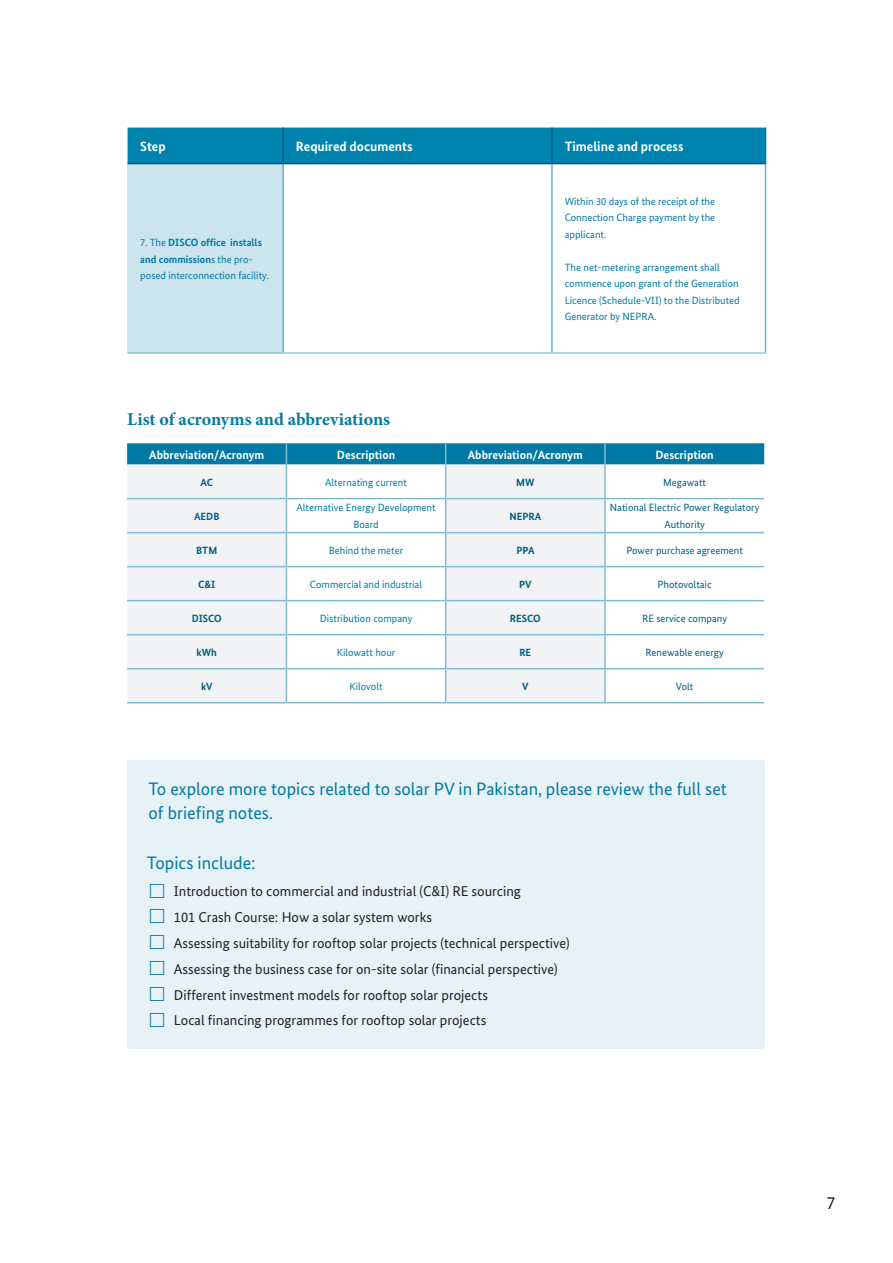
<style>
.page{position:relative;width:893px;height:1263px;background:#fff}
.page>*{position:absolute;margin:0;border:0;box-sizing:border-box;transform-origin:0 0}
.h2_blauer_Kasten{font:18px/24px "Bundes Sans";color:#007aa4}
.t1{font:700 18px "Minion Pro";letter-spacing:-.005em;color:#007aa4}
.Checkbox_blauer_Kast{font:18px "Bundes Sans";color:#007aa4}
.t2{font:18px "Bundes Sans";color:#231f20}
.t3{font:14.25px "Bundes Sans";color:#231f20}
.Tabelle_Head_neg{font:700 13.5px "Bundes Sans";color:#fff}
.Tabelle_inhalt{font:700 12px "Bundes Sans";color:#fff}
.Tabelle_inhalt-2{font:10.5px/16.5px "Bundes Sans";color:#007aa4}
.Tabelle_zemtriert{font:10.5px/16.5px "Bundes Sans";color:#005e80;text-align:center}
.Tabelle_Links_bold{font:10.5px/16.5px "Bundes Sans";color:#007aa4}
.Tabelle_zemtriert-2{font:700 10.5px "Bundes Sans";color:#005e80}
.s1{font-weight:700}
</style>
<div class="page">
<div style="left:128px;top:128px;width:637px;height:35px;background:#0083ac"></div>
<div style="left:128px;top:164px;width:155px;height:189px;background:#cce4ed"></div>
<svg style="left:284px;top:164px;width:481px;height:189px"></svg>
<hr style="left:282px;top:128px;width:2px;height:35px;background:#005e80">
<hr style="left:551px;top:128px;width:2px;height:35px;background:#005e80">
<hr style="left:283px;top:353px;width:269px;height:1px;background:#67b0ce">
<hr style="left:552px;top:353px;width:214px;height:1px;background:#67b0ce">
<hr style="left:128px;top:353px;width:155px;height:1px;background:#67b0ce">
<hr style="left:551px;top:164px;width:2px;height:189px;background:#67b0ce">
<hr style="left:765px;top:164px;width:1px;height:189px;background:#67b0ce">
<hr style="left:282px;top:164px;width:2px;height:189px;background:#67b0ce">
<hr style="left:128px;top:163px;width:155px;height:1px;background:#005e80">
<hr style="left:283px;top:163px;width:269px;height:1px;background:#005e80">
<hr style="left:552px;top:163px;width:214px;height:1px;background:#005e80">
<hr style="left:765px;top:128px;width:1px;height:35px;background:#007aa4">
<div style="left:127px;top:760px;width:638px;height:84px;background:#e6f2f6"></div>
<div style="left:127px;top:842px;width:638px;height:52px;background:#e6f2f6"></div>
<div style="left:127px;top:871px;width:638px;height:48px;background:#e6f2f6"></div>
<div style="left:127px;top:896px;width:638px;height:49px;background:#e6f2f6"></div>
<div style="left:127px;top:922px;width:638px;height:49px;background:#e6f2f6"></div>
<div style="left:127px;top:948px;width:638px;height:48px;background:#e6f2f6"></div>
<div style="left:127px;top:974px;width:638px;height:48px;background:#e6f2f6"></div>
<div style="left:127px;top:1000px;width:638px;height:48px;background:#e6f2f6"></div>
<div style="left:127px;top:465px;width:159px;height:237px;background:#f2f3f4"></div>
<svg style="left:287px;top:465px;width:477px;height:237px"></svg>
<hr style="left:127px;top:498px;width:159px;height:1px;background:#80bcd2">
<hr style="left:286px;top:498px;width:160px;height:1px;background:#80bcd2">
<hr style="left:446px;top:498px;width:159px;height:1px;background:#80bcd2">
<hr style="left:605px;top:498px;width:159px;height:1px;background:#80bcd2">
<hr style="left:127px;top:532px;width:159px;height:1px;background:#80bcd2">
<hr style="left:286px;top:532px;width:160px;height:1px;background:#80bcd2">
<hr style="left:446px;top:532px;width:159px;height:1px;background:#80bcd2">
<hr style="left:605px;top:532px;width:159px;height:1px;background:#80bcd2">
<hr style="left:127px;top:566px;width:159px;height:1px;background:#80bcd2">
<hr style="left:286px;top:566px;width:160px;height:1px;background:#80bcd2">
<hr style="left:446px;top:566px;width:159px;height:1px;background:#80bcd2">
<hr style="left:605px;top:566px;width:159px;height:1px;background:#80bcd2">
<hr style="left:127px;top:600px;width:159px;height:1px;background:#80bcd2">
<hr style="left:286px;top:600px;width:160px;height:1px;background:#80bcd2">
<hr style="left:446px;top:600px;width:159px;height:1px;background:#80bcd2">
<hr style="left:605px;top:600px;width:159px;height:1px;background:#80bcd2">
<hr style="left:127px;top:634px;width:159px;height:1px;background:#80bcd2">
<hr style="left:286px;top:634px;width:160px;height:1px;background:#80bcd2">
<hr style="left:446px;top:634px;width:159px;height:1px;background:#80bcd2">
<hr style="left:605px;top:634px;width:159px;height:1px;background:#80bcd2">
<hr style="left:127px;top:668px;width:159px;height:1px;background:#80bcd2">
<hr style="left:286px;top:668px;width:160px;height:1px;background:#80bcd2">
<hr style="left:446px;top:668px;width:159px;height:1px;background:#80bcd2">
<hr style="left:605px;top:668px;width:159px;height:1px;background:#80bcd2">
<hr style="left:127px;top:702px;width:159px;height:1px;background:#80bcd2">
<hr style="left:286px;top:702px;width:160px;height:1px;background:#80bcd2">
<hr style="left:446px;top:702px;width:159px;height:1px;background:#80bcd2">
<hr style="left:605px;top:702px;width:159px;height:1px;background:#80bcd2">
<svg style="left:127px;top:443px;width:637px;height:22px;background:#0b80a8"></svg>
<hr style="left:604px;top:443px;width:2px;height:22px;background:#80bcd2">
<hr style="left:286px;top:465px;width:1px;height:33px;background:#80bcd2">
<hr style="left:445px;top:465px;width:1px;height:33px;background:#80bcd2">
<hr style="left:604px;top:465px;width:2px;height:33px;background:#80bcd2">
<hr style="left:286px;top:499px;width:1px;height:33px;background:#80bcd2">
<hr style="left:445px;top:499px;width:1px;height:33px;background:#80bcd2">
<hr style="left:604px;top:499px;width:2px;height:33px;background:#80bcd2">
<hr style="left:286px;top:533px;width:1px;height:33px;background:#80bcd2">
<hr style="left:445px;top:533px;width:1px;height:33px;background:#80bcd2">
<hr style="left:604px;top:533px;width:2px;height:33px;background:#80bcd2">
<hr style="left:286px;top:567px;width:1px;height:33px;background:#80bcd2">
<hr style="left:445px;top:567px;width:1px;height:33px;background:#80bcd2">
<hr style="left:604px;top:567px;width:2px;height:33px;background:#80bcd2">
<hr style="left:286px;top:601px;width:1px;height:33px;background:#80bcd2">
<hr style="left:445px;top:601px;width:1px;height:33px;background:#80bcd2">
<hr style="left:604px;top:601px;width:2px;height:33px;background:#80bcd2">
<hr style="left:286px;top:635px;width:1px;height:33px;background:#80bcd2">
<hr style="left:445px;top:635px;width:1px;height:33px;background:#80bcd2">
<hr style="left:604px;top:635px;width:2px;height:33px;background:#80bcd2">
<hr style="left:286px;top:669px;width:1px;height:33px;background:#80bcd2">
<hr style="left:445px;top:669px;width:1px;height:33px;background:#80bcd2">
<hr style="left:604px;top:669px;width:2px;height:33px;background:#80bcd2">
<p class="Tabelle_Head_neg" style="left:140px;top:138px;width:27px">Step</p>
<p class="Tabelle_Head_neg" style="left:296px;top:138px;width:118px">Required documents</p>
<p class="Tabelle_Head_neg" style="left:565px;top:138px;width:120px">Timeline and process</p>
<p class="Tabelle_Links_bold" style="left:140px;top:234px;width:130px">7. The <span class="s1">DISCO office installs and commission</span>s the pro&shy;posed interconnection facility.</p>
<p class="Tabelle_inhalt-2" style="left:565px;top:193px;width:152px">Within 30 days of the receipt of the</p>
<p class="Tabelle_inhalt-2" style="left:565px;top:209px;width:152px">Connection Charge payment by the applicant.</p>
<p class="Tabelle_inhalt-2" style="left:565px;top:259px;width:177px">The net-metering arrangement shall commence upon grant of the Generation Licence (Schedule-VII) to the Distributed Generator by NEPRA.</p>
<h2 class="t1" style="left:127px;top:406px;width:264px">List of acronyms and abbreviations</h2>
<p class="Tabelle_inhalt" style="left:149px;top:447px;width:116px">Abbreviation/Acronym</p>
<p class="Tabelle_inhalt" style="left:337px;top:447px;width:60px">Description</p>
<p class="Tabelle_inhalt" style="left:468px;top:447px;width:116px">Abbreviation/Acronym</p>
<p class="Tabelle_inhalt" style="left:655px;top:447px;width:60px">Description</p>
<p class="Tabelle_zemtriert-2" style="left:200px;top:476px;width:14px">AC</p>
<p class="Tabelle_inhalt-2" style="left:325px;top:474px;width:83px">Alternating current</p>
<p class="Tabelle_zemtriert-2" style="left:516px;top:476px;width:20px">MW</p>
<p class="Tabelle_zemtriert" style="left:663px;top:474px;width:44px">Megawatt</p>
<p class="Tabelle_zemtriert-2" style="left:194px;top:510px;width:27px">AEDB</p>
<p class="Tabelle_inhalt-2" style="left:296px;top:499px;width:141px;text-align:center">Alternative Energy Development<br>Board</p>
<p class="Tabelle_zemtriert-2" style="left:510px;top:510px;width:33px">NEPRA</p>
<p class="Tabelle_zemtriert" style="left:610px;top:499px;width:151px">National Electric Power Regulatory<br>Authority</p>
<p class="Tabelle_zemtriert-2" style="left:196px;top:544px;width:22px">BTM</p>
<p class="Tabelle_inhalt-2" style="left:329px;top:542px;width:76px">Behind the meter</p>
<p class="Tabelle_zemtriert-2" style="left:516px;top:544px;width:20px">PPA</p>
<p class="Tabelle_zemtriert" style="left:626px;top:542px;width:118px">Power purchase agreement</p>
<p class="Tabelle_zemtriert-2" style="left:198px;top:578px;width:19px">C&amp;I</p>
<p class="Tabelle_inhalt-2" style="left:310px;top:576px;width:114px">Commercial and industrial</p>
<p class="Tabelle_zemtriert-2" style="left:519px;top:578px;width:14px">PV</p>
<p class="Tabelle_zemtriert" style="left:657px;top:576px;width:56px">Photovoltaic</p>
<p class="Tabelle_zemtriert-2" style="left:192px;top:612px;width:32px">DISCO</p>
<p class="Tabelle_inhalt-2" style="left:320px;top:610px;width:94px">Distribution company</p>
<p class="Tabelle_zemtriert-2" style="left:510px;top:612px;width:33px">RESCO</p>
<p class="Tabelle_zemtriert" style="left:642px;top:610px;width:86px">RE service company</p>
<p class="Tabelle_zemtriert-2" style="left:197px;top:646px;width:22px">kWh</p>
<p class="Tabelle_inhalt-2" style="left:337px;top:644px;width:60px">Kilowatt hour</p>
<p class="Tabelle_zemtriert-2" style="left:519px;top:646px;width:14px">RE</p>
<p class="Tabelle_zemtriert" style="left:645px;top:644px;width:80px">Renewable energy</p>
<p class="Tabelle_zemtriert-2" style="left:201px;top:680px;width:13px">kV</p>
<p class="Tabelle_inhalt-2" style="left:349px;top:678px;width:35px">Kilovolt</p>
<p class="Tabelle_zemtriert-2" style="left:522px;top:680px;width:8px">V</p>
<p class="Tabelle_zemtriert" style="left:676px;top:678px;width:19px">Volt</p>
<p class="h2_blauer_Kasten" style="left:148px;top:777px;width:580px">To explore more topics related to solar PV in Pakistan, please review the full set of briefing notes.</p>
<p class="Checkbox_blauer_Kast" style="left:147px;top:851px;width:110px">Topics include:</p>
<p class="t3" style="left:174px;top:882px;width:349px">Introduction to commercial and industrial (C&amp;I) RE sourcing</p>
<p class="t3" style="left:174px;top:908px;width:260px">101 Crash Course: How a solar system works</p>
<p class="t3" style="left:174px;top:934px;width:397px">Assessing suitability for rooftop solar projects (technical perspective)</p>
<p class="t3" style="left:174px;top:960px;width:385px">Assessing the business case for on-site solar (financial perspective)</p>
<p class="t3" style="left:174px;top:986px;width:316px">Different investment models for rooftop solar projects</p>
<p class="t3" style="left:174px;top:1012px;width:314px">Local financing programmes for rooftop solar projects</p>
<h1 class="t2" style="left:827px;top:1192px;width:10px">7</h1>
</div>
